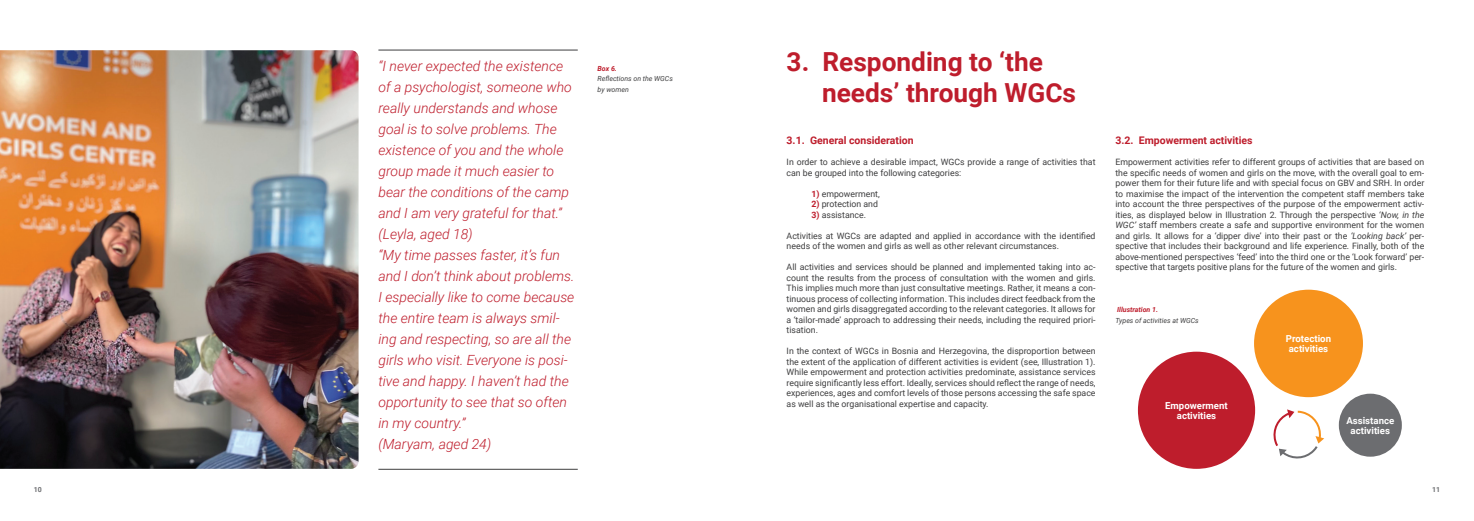
<style>
.page{position:relative;width:1474px;height:521px;background:#fff}
.page>*{position:absolute;margin:0;border:0;box-sizing:border-box;transform-origin:0 0}
.NASLOV_1_Red{font:700 26.25px "Roboto";color:#be1d2c}
.QUOTES{font:italic 300 14px/21px "Roboto";color:#be1d2c}
.NASLOV_2_90__Black{font:700 10.5px "Roboto";color:#be1d2c}
.FOTO_OPIS_8_Italic_R{font:700 9.62px "Roboto";color:#fff}
.BODY_90__Black{font:8.75px/10.5px "Roboto";color:#3e3e3f;text-align:justify}
.FOTO_OPIS_8_Italic_R-2{font:italic 7px "Roboto";color:#3e3e3f}
.FOTO_OPIS_8_Italic_R-3{font:italic 700 7px "Roboto";color:#be1d2c}
.t1{font:700 7px "Roboto";color:#6c6d70}
.s1{font-weight:700;color:#be1d2c}
.s2{font-style:italic}
</style>
<div class="page">
<hr style="left:378px;top:50px;width:199px;height:1px;background:#3e3e3f">
<hr style="left:378px;top:469px;width:199px;height:1px;background:#3e3e3f">
<img style="left:0;top:50px;width:358px;height:419px">
<div style="left:1137px;top:352px;width:118px;height:117px;background:#be1d2c;border-radius:50%"></div>
<div style="left:1253px;top:290px;width:109px;height:107px;background:#f7931d;border-radius:50%"></div>
<div style="left:1338px;top:394px;width:63px;height:63px;background:#6c6d70;border-radius:50%"></div>
<svg style="left:1273px;top:409px;width:51px;height:50px"></svg>
<p class="QUOTES" style="left:378px;top:55px;width:195px">“I never expected the existence of a psychologist, someone who really understands and whose goal is to solve problems. The existence of you and the whole group made it much easier to bear the conditions of the camp and I am very grateful for that.” (Leyla, aged 18)</p>
<p class="QUOTES" style="left:378px;top:244px;width:197px">“My time passes faster, it’s fun and I don’t think about problems.<br>I especially like to come because the entire team is always smil&shy;ing and respecting, so are all the girls who visit. Everyone is posi&shy;tive and happy. I haven’t had the opportunity to see that so often in my country.”</p>
<p class="QUOTES" style="left:378px;top:433px;width:114px">(Maryam, aged 24)</p>
<p class="FOTO_OPIS_8_Italic_R-3" style="left:597px;top:63px;width:21px">Box 6.</p>
<p class="FOTO_OPIS_8_Italic_R-2" style="left:597px;top:74px;width:77px">Reflections on the WGCs</p>
<p class="FOTO_OPIS_8_Italic_R-2" style="left:597px;top:84px;width:33px">by women</p>
<p class="NASLOV_1_Red" style="left:786px;top:43px;width:258px">3. Responding to ‘the</p>
<p class="NASLOV_1_Red" style="left:822px;top:74px;width:255px">needs’ through WGCs</p>
<p class="NASLOV_2_90__Black" style="left:786px;top:133px;width:128px">3.1. General consideration</p>
<p class="BODY_90__Black" style="left:786px;top:156px;width:310px">In order to achieve a desirable impact, WGCs provide a range of activities that can be grouped into the following categories:</p>
<p class="BODY_90__Black" style="left:811px;top:188px;width:70px"><span class="s1">1)</span> empowerment,</p>
<p class="BODY_90__Black" style="left:811px;top:198px;width:68px"><span class="s1">2)</span> protection and</p>
<p class="BODY_90__Black" style="left:811px;top:209px;width:56px"><span class="s1">3)</span> assistance.</p>
<p class="BODY_90__Black" style="left:786px;top:230px;width:310px">Activities at WGCs are adapted and applied in accordance with the identified needs of the women and girls as well as other relevant circumstances.</p>
<p class="BODY_90__Black" style="left:786px;top:261px;width:310px">All activities and services should be planned and implemented taking into ac&shy;count the results from the process of consultation with the women and girls.<br>This implies much more than just consultative meetings. Rather, it means a con&shy;tinuous process of collecting information. This includes direct feedback from the women and girls disaggregated according to the relevant categories. It allows for a ‘tailor-made’ approach to addressing their needs, including the required priori&shy;tisation.</p>
<p class="BODY_90__Black" style="left:786px;top:345px;width:310px">In the context of WGCs in Bosnia and Herzegovina, the disproportion between the extent of the application of different activities is evident (see, Illustration 1).<br>While empowerment and protection activities predominate, assistance services require significantly less effort. Ideally, services should reflect the range of needs, experiences, ages and comfort levels of those persons accessing the safe space as well as the organisational expertise and capacity.</p>
<p class="NASLOV_2_90__Black" style="left:1115px;top:133px;width:139px">3.2. Empowerment activities</p>
<p class="BODY_90__Black" style="left:1115px;top:156px;width:310px">Empowerment activities refer to different groups of activities that are based on the specific needs of women and girls on the move, with the overall goal to em&shy;power them for their future life and with special focus on GBV and SRH. In order to maximise the impact of the intervention the competent staff members take into account the three perspectives of the purpose of the empowerment activ&shy;ities, as displayed below in Illustration 2. Through the perspective <span class="s2">‘Now, in the WGC’</span> staff members create a safe and supportive environment for the women and girls. It allows for a ‘dipper dive’ into their past or the <span class="s2">‘Looking back’</span> per&shy;spective that includes their background and life experience. Finally, both of the above-mentioned perspectives ‘feed’ into the third one or the ‘Look forward’ per&shy;spective that targets positive plans for the future of the women and girls.</p>
<p class="FOTO_OPIS_8_Italic_R-3" style="left:1117px;top:305px;width:42px">Illustration 1.</p>
<p class="FOTO_OPIS_8_Italic_R-2" style="left:1115px;top:315px;width:85px">Types of activities at WGCs</p>
<p class="FOTO_OPIS_8_Italic_R" style="left:1165px;top:398px;width:64px">Empowerment</p>
<p class="FOTO_OPIS_8_Italic_R" style="left:1176px;top:409px;width:41px">activities</p>
<p class="FOTO_OPIS_8_Italic_R" style="left:1285px;top:332px;width:47px">Protection</p>
<p class="FOTO_OPIS_8_Italic_R" style="left:1288px;top:342px;width:41px">activities</p>
<p class="FOTO_OPIS_8_Italic_R" style="left:1346px;top:413px;width:49px">Assistance</p>
<p class="FOTO_OPIS_8_Italic_R" style="left:1350px;top:424px;width:41px">activities</p>
<p class="t1" style="left:34px;top:485px;width:10px">10</p>
<p class="t1" style="left:1432px;top:485px;width:10px">11</p>
</div>
